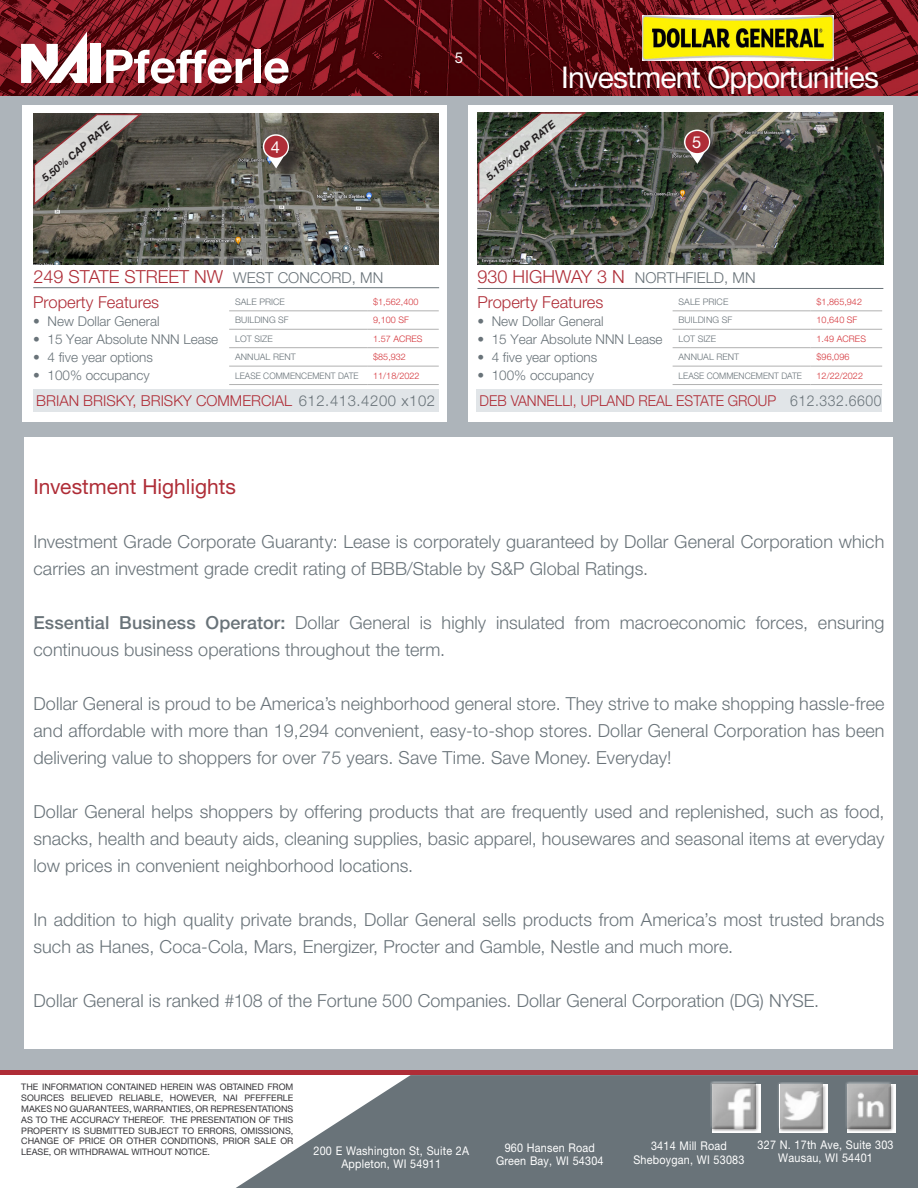
<style>
.page{position:relative;width:918px;height:1188px;background:#fff}
.page>*{position:absolute;margin:0;border:0;box-sizing:border-box;transform-origin:0 0}
.t1{font:30px "Helvetica Neue LT Std";letter-spacing:-.03em;color:#fff}
.Disclaimer{font:21px "Helvetica Neue LT Std";color:#af2d37}
.Disclaimer-2{font:300 18px/27px "Helvetica Neue LT Std";letter-spacing:.005em;color:#697379}
.t2{font:300 18px "Helvetica Neue LT Std";color:#af2d37}
.t3{font:300 16.5px "Helvetica Neue LT Std";color:#af2d37}
.t4{font:16.5px "Helvetica Neue LT Std";color:#fff}
.t5{font:300 15px "Helvetica Neue LT Std";color:#af2d37;scale:.93 1}
.t6{font:300 15px "Helvetica Neue LT Std";color:#af2d37}
.t7{font:300 15px "Helvetica Neue LT Std";color:#697379}
.t8{font:15px "Helvetica Neue LT Std";color:#fff}
.t9{font:300 13.5px "Helvetica Neue LT Std";color:#697379}
.t10{font:12px "Helvetica Neue LT Std";letter-spacing:.02em;color:#fff;scale:.9 1}
.t11{font:italic 700 10.5px "Helvetica Neue LT Std";color:#231f20}
.t12{font:9px/10.8px "Helvetica Neue LT Std";color:#363539;text-align:justify}
.t13{font:300 9px "Helvetica Neue LT Std";letter-spacing:.005em;color:#d43238}
.t14{font:300 9px "Helvetica Neue LT Std";letter-spacing:.005em;color:#697379}
.t15{font:300 9px "Helvetica Neue LT Std";letter-spacing:.005em;color:#697379;scale:.95 1}
.s1{font-size:15px;color:#697379}
.s2{color:#697379}
.s3{font-size:18px;color:#af2d37}
.s4{font-weight:500}
</style>
<div class="page">
<div style="left:0;top:83px;width:918px;height:990px;background:#adb4ba"></div>
<img style="left:0;top:0;width:918px;height:95px">
<div style="left:90px;top:44px;width:11px;height:39px;background:#fff"></div>
<svg style="left:21px;top:32px;width:66px;height:51px"></svg>
<svg style="left:106px;top:50px;width:145px;height:34px"></svg>
<div style="left:254px;top:50px;width:7px;height:33px;background:#fff"></div>
<svg style="left:265px;top:58px;width:24px;height:26px"></svg>
<div style="left:0;top:1070px;width:918px;height:5px;background:#af2d37"></div>
<img style="left:643px;top:15px;width:191px;height:46px">
<div style="left:23px;top:105px;width:424px;height:316px;background:#fff"></div>
<div style="left:468px;top:105px;width:425px;height:316px;background:#fff"></div>
<hr style="left:477px;top:288px;width:406px;height:1px;background:#697379">
<img style="left:34px;top:114px;width:405px;height:151px">
<div style="left:266px;top:137px;width:41px;height:49px;background:#231f20;opacity:.75"></div>
<svg style="left:263px;top:134px;width:26px;height:34px"></svg>
<div style="left:264px;top:136px;width:24px;height:22px;background:#af2d37;border-radius:50%"></div>
<div style="left:33px;top:390px;width:406px;height:22px;background:#e1e5e8"></div>
<div style="left:477px;top:390px;width:405px;height:22px;background:#e1e5e8"></div>
<img style="left:478px;top:112px;width:405px;height:153px">
<div style="left:687px;top:132px;width:41px;height:49px;background:#231f20;opacity:.75"></div>
<svg style="left:684px;top:130px;width:26px;height:34px"></svg>
<div style="left:685px;top:131px;width:24px;height:22px;background:#af2d37;border-radius:50%"></div>
<hr style="left:33px;top:287px;width:406px;height:1px;background:#697379">
<div style="left:24px;top:438px;width:869px;height:611px;background:#fff"></div>
<svg style="left:33px;top:113px;width:111px;height:94px;background:#6f6a64"></svg>
<svg style="left:477px;top:112px;width:111px;height:94px;background:#676b62"></svg>
<svg style="left:236px;top:1075px;width:682px;height:113px;background:#7e878c"></svg>
<div style="left:712px;top:1084px;width:49px;height:49px;background:#fff"></div>
<div style="left:780px;top:1084px;width:48px;height:49px;background:#fff"></div>
<div style="left:847px;top:1084px;width:49px;height:49px;background:#fff"></div>
<div style="left:845px;top:1082px;width:48px;height:48px;background:#fff;opacity:.75"></div>
<div style="left:846px;top:1083px;width:48px;height:49px;background:#231f20;opacity:.75"></div>
<img style="left:848px;top:1084px;width:42px;height:44px">
<div style="left:710px;top:1081px;width:48px;height:48px;background:#fff;opacity:.75"></div>
<div style="left:710px;top:1082px;width:49px;height:49px;background:#231f20;opacity:.75"></div>
<img style="left:713px;top:1084px;width:42px;height:44px">
<div style="left:778px;top:1082px;width:48px;height:48px;background:#fff;opacity:.75"></div>
<div style="left:778px;top:1083px;width:48px;height:49px;background:#231f20;opacity:.75"></div>
<img style="left:780px;top:1084px;width:43px;height:44px">
<hr style="left:229px;top:311px;width:138px;height:1px;background:#b1b1b1">
<hr style="left:367px;top:311px;width:72px;height:1px;background:#b1b1b1">
<hr style="left:229px;top:329px;width:138px;height:1px;background:#b1b1b1">
<hr style="left:367px;top:329px;width:72px;height:1px;background:#b1b1b1">
<hr style="left:229px;top:347px;width:138px;height:1px;background:#b1b1b1">
<hr style="left:367px;top:347px;width:72px;height:1px;background:#b1b1b1">
<hr style="left:229px;top:366px;width:138px;height:1px;background:#b1b1b1">
<hr style="left:367px;top:366px;width:72px;height:1px;background:#b1b1b1">
<hr style="left:229px;top:384px;width:138px;height:1px;background:#b1b1b1">
<hr style="left:367px;top:384px;width:72px;height:1px;background:#b1b1b1">
<hr style="left:673px;top:311px;width:138px;height:1px;background:#b1b1b1">
<hr style="left:811px;top:311px;width:71px;height:1px;background:#b1b1b1">
<hr style="left:673px;top:329px;width:138px;height:1px;background:#b1b1b1">
<hr style="left:811px;top:329px;width:71px;height:1px;background:#b1b1b1">
<hr style="left:673px;top:347px;width:138px;height:1px;background:#b1b1b1">
<hr style="left:811px;top:347px;width:71px;height:1px;background:#b1b1b1">
<hr style="left:673px;top:366px;width:138px;height:1px;background:#b1b1b1">
<hr style="left:811px;top:366px;width:71px;height:1px;background:#b1b1b1">
<hr style="left:673px;top:384px;width:138px;height:1px;background:#b1b1b1">
<hr style="left:811px;top:384px;width:71px;height:1px;background:#b1b1b1">
<p class="t8" style="left:455px;top:49px;width:10px">5</p>
<p class="t1" style="left:561px;top:60px;width:319px">Investment Opportunities</p>
<p class="t11" style="left:39px;top:175px;width:88px;rotate:-40deg">5.50% CAP RATE</p>
<p class="t11" style="left:484px;top:173px;width:88px;rotate:-40deg">5.15% CAP RATE</p>
<p class="t4" style="left:271px;top:137px;width:11px">4</p>
<p class="t4" style="left:692px;top:132px;width:11px">5</p>
<p class="t2" style="left:34px;top:265px;width:351px">249 STATE STREET NW <span class="s1">WEST CONCORD, MN</span></p>
<p class="t3" style="left:33px;top:293px;width:127px">Property Features</p>
<p class="t9" style="left:33px;top:313px;width:128px">• New Dollar General</p>
<p class="t9" style="left:33px;top:331px;width:187px">• 15 Year Absolute NNN Lease</p>
<p class="t9" style="left:33px;top:349px;width:121px">• 4 five year options</p>
<p class="t9" style="left:33px;top:367px;width:118px">• 100% occupancy</p>
<p class="t6" style="left:36px;top:392px;width:400px">BRIAN BRISKY, BRISKY COMMERCIAL <span class="s2">612.413.4200 x102</span></p>
<p class="t14" style="left:235px;top:296px;width:51px">SALE PRICE</p>
<p class="t13" style="left:373px;top:296px;width:47px">$1,562,400</p>
<p class="t14" style="left:235px;top:315px;width:55px">BUILDING SF</p>
<p class="t13" style="left:373px;top:315px;width:37px">9,100 SF</p>
<p class="t14" style="left:235px;top:333px;width:39px">LOT SIZE</p>
<p class="t13" style="left:373px;top:333px;width:51px">1.57 ACRES</p>
<p class="t14" style="left:235px;top:351px;width:62px">ANNUAL RENT</p>
<p class="t13" style="left:373px;top:351px;width:34px">$85,932</p>
<p class="t15" style="left:235px;top:370px;width:131px">LEASE COMMENCEMENT DATE</p>
<p class="t13" style="left:373px;top:370px;width:48px">11/18/2022</p>
<p class="t7" style="left:477px;top:268px;width:280px"><span class="s3">930 HIGHWAY 3 N</span> NORTHFIELD, MN</p>
<p class="t3" style="left:477px;top:293px;width:127px">Property Features</p>
<p class="t9" style="left:477px;top:313px;width:128px">• New Dollar General</p>
<p class="t9" style="left:477px;top:331px;width:187px">• 15 Year Absolute NNN Lease</p>
<p class="t9" style="left:477px;top:349px;width:121px">• 4 five year options</p>
<p class="t9" style="left:477px;top:367px;width:118px">• 100% occupancy</p>
<p class="t5" style="left:480px;top:392px;width:434px">DEB VANNELLI, UPLAND REAL ESTATE GROUP <span class="s2">612.332.6600</span></p>
<p class="t14" style="left:679px;top:296px;width:51px">SALE PRICE</p>
<p class="t13" style="left:817px;top:296px;width:47px">$1,865,942</p>
<p class="t14" style="left:679px;top:315px;width:55px">BUILDING SF</p>
<p class="t13" style="left:817px;top:315px;width:42px">10,640 SF</p>
<p class="t14" style="left:679px;top:333px;width:39px">LOT SIZE</p>
<p class="t13" style="left:817px;top:333px;width:51px">1.49 ACRES</p>
<p class="t14" style="left:679px;top:351px;width:62px">ANNUAL RENT</p>
<p class="t13" style="left:817px;top:351px;width:34px">$96,096</p>
<p class="t15" style="left:679px;top:370px;width:131px">LEASE COMMENCEMENT DATE</p>
<p class="t13" style="left:817px;top:370px;width:48px">12/22/2022</p>
<p class="Disclaimer" style="left:33px;top:474px;width:204px">Investment Highlights</p>
<p class="Disclaimer-2" style="left:33px;top:528px;width:852px">Investment Grade Corporate Guaranty: Lease is corporately guaranteed by Dollar General Corporation which carries an investment grade credit rating of BBB/Stable by S&amp;P Global Ratings.</p>
<p class="Disclaimer-2" style="left:33px;top:609px;width:852px"><span class="s4">Essential Business Operator:</span> Dollar General is highly insulated from macroeconomic forces, ensuring continuous business operations throughout the term.</p>
<p class="Disclaimer-2" style="left:33px;top:690px;width:853px;text-align:justify">Dollar General is proud to be America’s neighborhood general store. They strive to make shopping hassle-free and affordable with more than 19,294 convenient, easy-to-shop stores. Dollar General Corporation has been delivering value to shoppers for over 75 years. Save Time. Save Money. Everyday!</p>
<p class="Disclaimer-2" style="left:33px;top:798px;width:853px;text-align:justify">Dollar General helps shoppers by offering products that are frequently used and replenished, such as food, snacks, health and beauty aids, cleaning supplies, basic apparel, housewares and seasonal items at everyday low prices in convenient neighborhood locations.</p>
<p class="Disclaimer-2" style="left:33px;top:906px;width:852px">In addition to high quality private brands, Dollar General sells products from America’s most trusted brands such as Hanes, Coca-Cola, Mars, Energizer, Procter and Gamble, Nestle and much more.</p>
<p class="Disclaimer-2" style="left:33px;top:987px;width:787px">Dollar General is ranked #108 of the Fortune 500 Companies. Dollar General Corporation (DG) NYSE.</p>
<p class="t12" style="left:21px;top:1082px;width:274px">THE INFORMATION CONTAINED HEREIN WAS OBTAINED FROM SOURCES BELIEVED RELIABLE, HOWEVER, NAI PFEFFERLE MAKES NO GUARANTEES, WARRANTIES, OR REPRESENTATIONS AS TO THE ACCURACY THEREOF. THE PRESENTATION OF THIS PROPERTY IS SUBMITTED SUBJECT TO ERRORS, OMISSIONS, CHANGE OF PRICE OR OTHER CONDITIONS, PRIOR SALE OR LEASE, OR WITHDRAWAL WITHOUT NOTICE.</p>
<p class="t10" style="left:313px;top:1143px;width:174px">200 E Washington St, Suite 2A</p>
<p class="t10" style="left:341px;top:1157px;width:112px">Appleton, WI 54911</p>
<p class="t10" style="left:505px;top:1140px;width:102px">960 Hansen Road</p>
<p class="t10" style="left:496px;top:1154px;width:121px">Green Bay, WI 54304</p>
<p class="t10" style="left:651px;top:1139px;width:86px">3414 Mill Road</p>
<p class="t10" style="left:633px;top:1152px;width:125px">Sheboygan, WI 53083</p>
<p class="t10" style="left:758px;top:1137px;width:153px">327 N. 17th Ave, Suite 303</p>
<p class="t10" style="left:778px;top:1151px;width:107px">Wausau, WI 54401</p>
</div>
